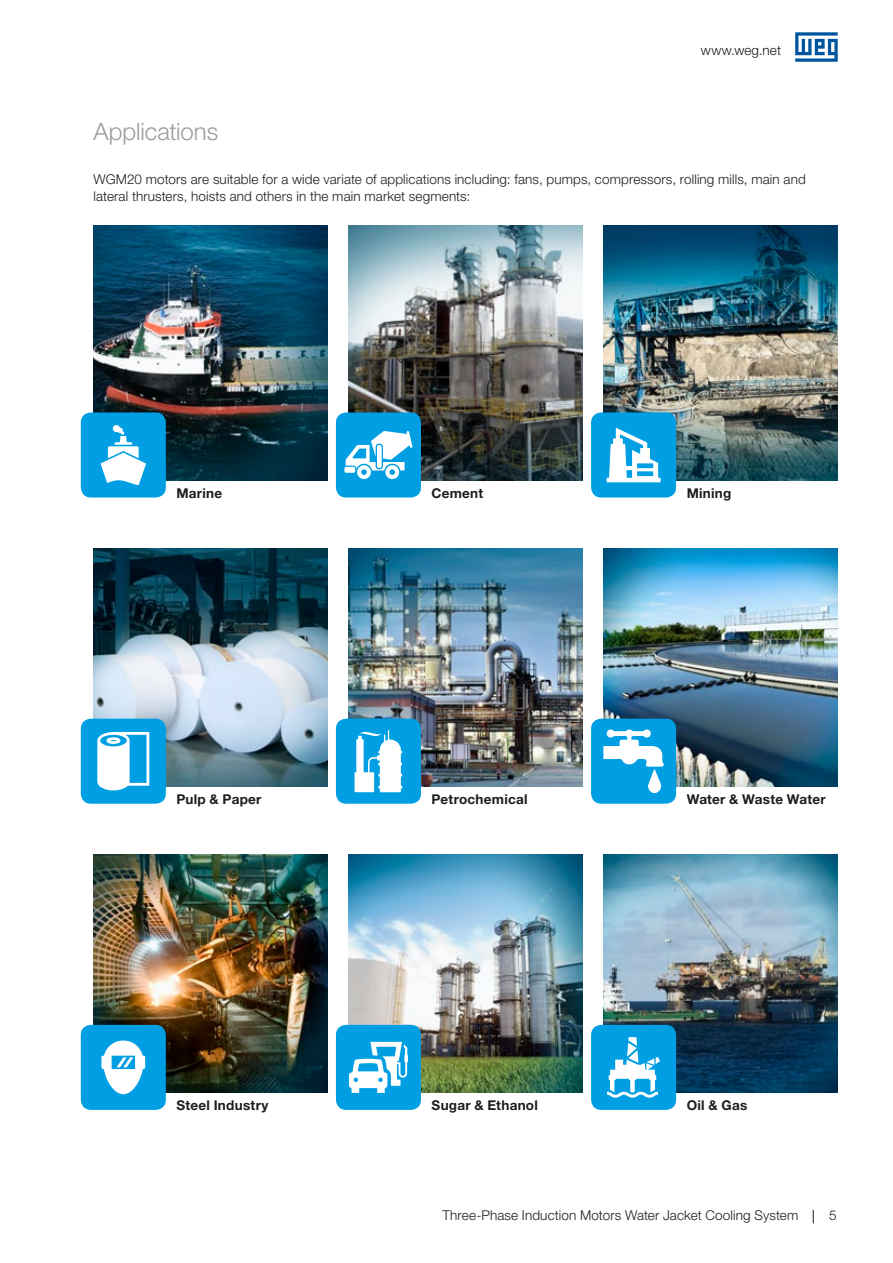
<style>
.page{position:relative;width:893px;height:1263px;background:#fff}
.page>*{position:absolute;margin:0;border:0;box-sizing:border-box;transform-origin:0 0}
.t1{font:300 24px "Helvetica Neue LT Pro";letter-spacing:-.005em;color:#9d9d9d}
.t2{font:300 13.5px/17px "Helvetica Neue LT Pro";letter-spacing:.01em;color:#1d1d1b}
.t3{font:700 13.5px "Helvetica Neue LT Pro";letter-spacing:.02em;color:#1d1d1b}
</style>
<div class="page">
<svg style="left:795px;top:32px;width:43px;height:30px"></svg>
<svg style="left:813px;top:1210px;width:1px;height:13px"></svg>
<img style="left:94px;top:225px;width:233px;height:255px">
<img style="left:94px;top:549px;width:233px;height:238px">
<img style="left:94px;top:855px;width:233px;height:238px">
<img style="left:349px;top:225px;width:234px;height:255px">
<img style="left:349px;top:549px;width:234px;height:238px">
<img style="left:349px;top:855px;width:234px;height:238px">
<img style="left:604px;top:225px;width:234px;height:255px">
<img style="left:604px;top:549px;width:234px;height:238px">
<img style="left:604px;top:855px;width:234px;height:238px">
<div style="left:81px;top:412px;width:85px;height:85px;background:#009fe3;border-radius:10px"></div>
<div style="left:81px;top:719px;width:85px;height:85px;background:#009fe3;border-radius:10px"></div>
<div style="left:81px;top:1025px;width:85px;height:85px;background:#009fe3;border-radius:10px"></div>
<div style="left:336px;top:412px;width:85px;height:85px;background:#009fe3;border-radius:10px"></div>
<div style="left:336px;top:719px;width:85px;height:85px;background:#009fe3;border-radius:10px"></div>
<div style="left:336px;top:1025px;width:85px;height:85px;background:#009fe3;border-radius:10px"></div>
<div style="left:591px;top:412px;width:85px;height:85px;background:#009fe3;border-radius:10px"></div>
<div style="left:591px;top:719px;width:85px;height:85px;background:#009fe3;border-radius:10px"></div>
<div style="left:591px;top:1025px;width:85px;height:85px;background:#009fe3;border-radius:10px"></div>
<svg style="left:607px;top:1037px;width:53px;height:61px"></svg>
<svg style="left:607px;top:428px;width:54px;height:54px"></svg>
<svg style="left:344px;top:431px;width:68px;height:48px"></svg>
<svg style="left:97px;top:732px;width:52px;height:58px"></svg>
<svg style="left:349px;top:1042px;width:59px;height:51px"></svg>
<svg style="left:101px;top:1040px;width:44px;height:54px"></svg>
<svg style="left:355px;top:730px;width:47px;height:62px"></svg>
<svg style="left:603px;top:729px;width:61px;height:64px"></svg>
<svg style="left:100px;top:425px;width:46px;height:60px"></svg>
<p class="t2" style="left:701px;top:42px;width:82px">www.weg.net</p>
<h1 class="t1" style="left:94px;top:117px;width:126px">Applications</h1>
<p class="t2" style="left:94px;top:170px;width:714px">WGM20 motors are suitable for a wide variate of applications including: fans, pumps, compressors, rolling mills, main and lateral thrusters, hoists and others in the main market segments:</p>
<p class="t3" style="left:432px;top:484px;width:53px">Cement</p>
<p class="t3" style="left:176px;top:484px;width:47px">Marine</p>
<p class="t3" style="left:687px;top:484px;width:46px">Mining</p>
<p class="t3" style="left:176px;top:790px;width:87px">Pulp &amp; Paper</p>
<p class="t3" style="left:687px;top:790px;width:140px">Water &amp; Waste Water</p>
<p class="t3" style="left:432px;top:790px;width:97px">Petrochemical</p>
<p class="t3" style="left:176px;top:1096px;width:94px">Steel Industry</p>
<p class="t3" style="left:687px;top:1096px;width:62px">Oil &amp; Gas</p>
<p class="t3" style="left:432px;top:1096px;width:108px">Sugar &amp; Ethanol</p>
<p class="t2" style="left:442px;top:1207px;width:357px">Three-Phase Induction Motors Water Jacket Cooling System</p>
<p class="t2" style="left:829px;top:1207px;width:9px">5</p>
</div>
